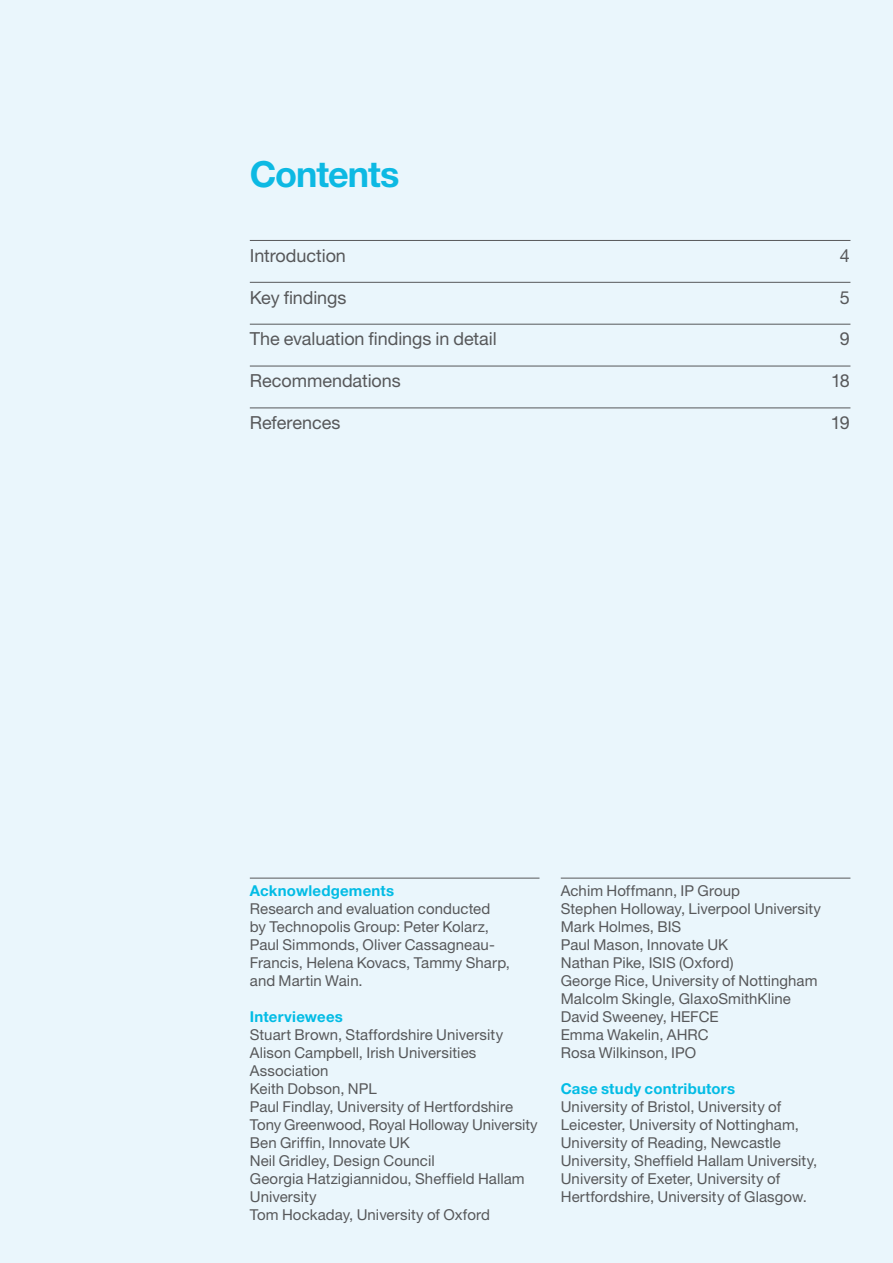
<style>
.page{position:relative;width:893px;height:1263px;background:#eaf6fc}
.page>*{position:absolute;margin:0;border:0;box-sizing:border-box;transform-origin:0 0}
.t1{font:700 36px "Helvetica Neue LT Pro";letter-spacing:-.03em;color:#0db9e3}
.t2{font:18px "Helvetica Neue LT Pro";letter-spacing:-.005em;color:#57585a}
.t3{font:15px/18px "Helvetica Neue LT Pro";letter-spacing:.005em;color:#57585a}
.t4{font:700 15px "Helvetica Neue LT Pro";letter-spacing:.015em;color:#02bce5}
</style>
<div class="page">
<hr style="left:250px;top:240px;width:600px;height:1px;background:#57585a">
<hr style="left:250px;top:282px;width:600px;height:1px;background:#57585a">
<hr style="left:250px;top:324px;width:600px;height:1px;background:#57585a">
<hr style="left:250px;top:366px;width:600px;height:1px;background:#57585a">
<hr style="left:250px;top:408px;width:600px;height:1px;background:#57585a">
<hr style="left:250px;top:878px;width:289px;height:1px;background:#57585a">
<hr style="left:561px;top:878px;width:289px;height:1px;background:#57585a">
<h1 class="t1" style="left:250px;top:152px;width:151px">Contents</h1>
<p class="t2" style="left:250px;top:244px;width:98px">Introduction</p>
<p class="t2" style="left:840px;top:244px;width:12px">4</p>
<p class="t2" style="left:250px;top:286px;width:98px">Key findings</p>
<p class="t2" style="left:840px;top:286px;width:12px">5</p>
<p class="t2" style="left:250px;top:328px;width:248px">The evaluation findings in detail</p>
<p class="t2" style="left:840px;top:328px;width:12px">9</p>
<p class="t2" style="left:250px;top:370px;width:153px">Recommendations</p>
<p class="t2" style="left:831px;top:370px;width:20px">18</p>
<p class="t2" style="left:250px;top:412px;width:92px">References</p>
<p class="t2" style="left:831px;top:412px;width:20px">19</p>
<p class="t4" style="left:250px;top:882px;width:146px">Acknowledgements</p>
<p class="t3" style="left:250px;top:900px;width:262px">Research and evaluation conducted by Technopolis Group: Peter Kolarz,<br>Paul Simmonds, Oliver Cassagneau-<br>Francis, Helena Kovacs, Tammy Sharp, and Martin Wain.</p>
<p class="t4" style="left:250px;top:1007px;width:95px">Interviewees</p>
<p class="t3" style="left:250px;top:1026px;width:289px">Stuart Brown, Staffordshire University<br>Alison Campbell, Irish Universities<br>Association<br>Keith Dobson, NPL<br>Paul Findlay, University of Hertfordshire<br>Tony Greenwood, Royal Holloway University<br>Ben Griffin, Innovate UK<br>Neil Gridley, Design Council<br>Georgia Hatzigiannidou, Sheffield Hallam<br>University<br>Tom Hockaday, University of Oxford</p>
<p class="t3" style="left:561px;top:882px;width:262px">Achim Hoffmann, IP Group<br>Stephen Holloway, Liverpool University<br>Mark Holmes, BIS<br>Paul Mason, Innovate UK<br>Nathan Pike, ISIS (Oxford)<br>George Rice, University of Nottingham<br>Malcolm Skingle, GlaxoSmithKline<br>David Sweeney, HEFCE<br>Emma Wakelin, AHRC<br>Rosa Wilkinson, IPO</p>
<p class="t4" style="left:561px;top:1079px;width:176px">Case study contributors</p>
<p class="t3" style="left:561px;top:1098px;width:258px">University of Bristol, University of Leicester, University of Nottingham, University of Reading, Newcastle University, Sheffield Hallam University, University of Exeter, University of Hertfordshire, University of Glasgow.</p>
</div>
